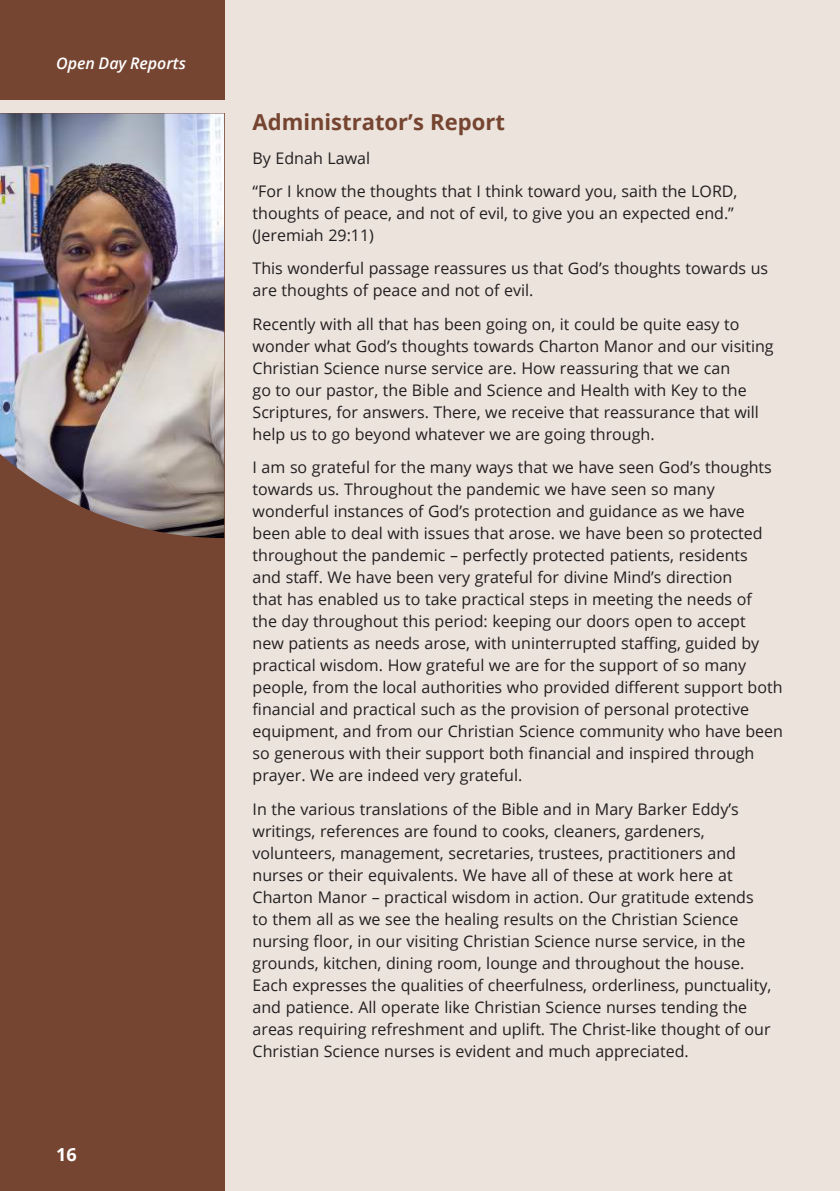
<style>
.page{position:relative;width:840px;height:1191px;background:#fff}
.page>*{position:absolute;margin:0;border:0;box-sizing:border-box;transform-origin:0 0}
.t1{font:700 22px "Open Sans";color:#764531}
.t2{font:700 18px "Open Sans";color:#fff}
.t3{font:16px/22px "Open Sans";color:#231f20}
.t4{font:italic 600 16px "Open Sans";color:#fff}
</style>
<div class="page">
<div style="left:0;top:0;width:839px;height:1191px;background:#ebe3dc"></div>
<div style="left:0;top:0;width:224px;height:99px;background:#764531"></div>
<div style="left:0;top:113px;width:224px;height:1078px;background:#764531"></div>
<img style="left:0;top:113px;width:224px;height:425px">
<p class="t4" style="left:56px;top:52px;width:131px">Open Day Reports</p>
<p class="t2" style="left:56px;top:1141px;width:22px">16</p>
<h1 class="t1" style="left:252px;top:107px;width:254px">Administrator’s Report</h1>
<p class="t3" style="left:252px;top:141px;width:486px;line-height:33.4px">By Ednah Lawal<br>“For I know the thoughts that I think toward you, saith the LORD,</p>
<p class="t3" style="left:252px;top:202px;width:482px">thoughts of peace, and not of evil, to give you an expected end.” (Jeremiah 29:11)</p>
<p class="t3" style="left:252px;top:257px;width:517px">This wonderful passage reassures us that God’s thoughts towards us are thoughts of peace and not of evil.</p>
<p class="t3" style="left:252px;top:312px;width:522px">Recently with all that has been going on, it could be quite easy to wonder what God’s thoughts towards Charton Manor and our visiting Christian Science nurse service are. How reassuring that we can<br>go to our pastor, the Bible and Science and Health with Key to the Scriptures, for answers. There, we receive that reassurance that will help us to go beyond whatever we are going through.</p>
<p class="t3" style="left:252px;top:456px;width:531px">I am so grateful for the many ways that we have seen God’s thoughts towards us. Throughout the pandemic we have seen so many wonderful instances of God’s protection and guidance as we have been able to deal with issues that arose. we have been so protected throughout the pandemic – perfectly protected patients, residents<br>and staff. We have been very grateful for divine Mind’s direction<br>that has enabled us to take practical steps in meeting the needs of<br>the day throughout this period: keeping our doors open to accept<br>new patients as needs arose, with uninterrupted staffing, guided by practical wisdom. How grateful we are for the support of so many people, from the local authorities who provided different support both financial and practical such as the provision of personal protective equipment, and from our Christian Science community who have been so generous with their support both financial and inspired through prayer. We are indeed very grateful.</p>
<p class="t3" style="left:252px;top:797px;width:520px">In the various translations of the Bible and in Mary Barker Eddy’s writings, references are found to cooks, cleaners, gardeners, volunteers, management, secretaries, trustees, practitioners and nurses or their equivalents. We have all of these at work here at Charton Manor – practical wisdom in action. Our gratitude extends to them all as we see the healing results on the Christian Science nursing floor, in our visiting Christian Science nurse service, in the grounds, kitchen, dining room, lounge and throughout the house.<br>Each expresses the qualities of cheerfulness, orderliness, punctuality, and patience. All operate like Christian Science nurses tending the areas requiring refreshment and uplift. The Christ-like thought of our Christian Science nurses is evident and much appreciated.</p>
</div>
